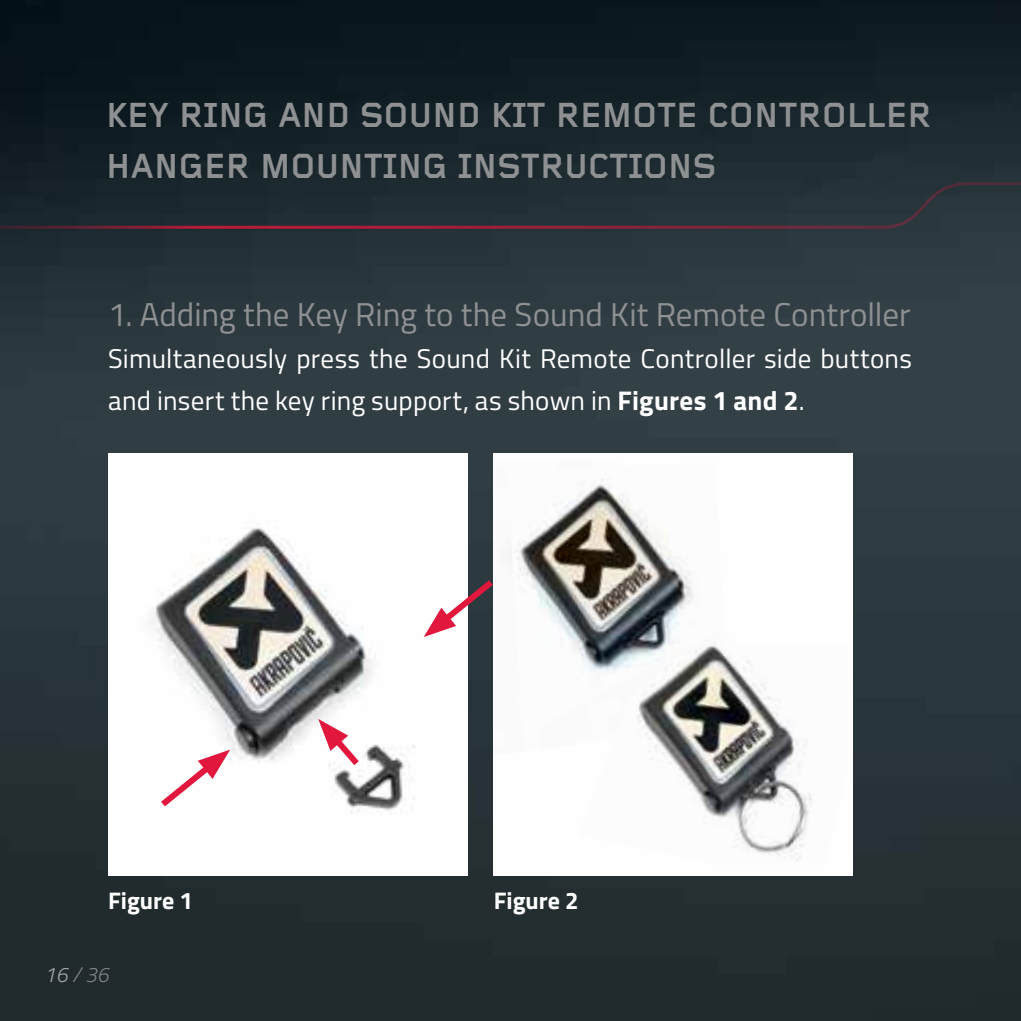
<style>
.page{position:relative;width:1021px;height:1021px;background:#fff}
.page>*{position:absolute;margin:0;border:0;box-sizing:border-box;transform-origin:0 0}
.t1{font:700 36px/51px "Foundry Gridnik";letter-spacing:-.01em;color:#8e9092;scale:.95 1}
.t2{font:33px "Titillium Web";color:#8e9092}
.t3{font:27px/42px "Titillium Web";letter-spacing:.01em;color:#fff}
.t4{font:700 24px "Titillium Web";color:#fff}
.t5{font:italic 300 21px "Titillium Web";color:#808285}
.s1{font-weight:700}
.s2{color:#a7a9ac}
</style>
<div class="page">
<img style="left:0;top:0;width:1020px;height:1020px">
<div style="left:108px;top:453px;width:359px;height:422px;background:#fff"></div>
<div style="left:493px;top:453px;width:359px;height:422px;background:#fefefe"></div>
<svg style="left:0;top:180px;width:1020px;height:50px;background:#272d34"></svg>
<img style="left:649px;top:655px;width:163px;height:206px">
<img style="left:510px;top:479px;width:214px;height:257px">
<img style="left:150px;top:523px;width:265px;height:289px">
<svg style="left:154px;top:749px;width:76px;height:63px"></svg>
<svg style="left:423px;top:574px;width:70px;height:63px"></svg>
<svg style="left:318px;top:719px;width:47px;height:52px"></svg>
<h1 class="t1" style="left:106px;top:91px;width:870px">KEY RING AND SOUND KIT REMOTE CONTROLLER<br>HANGER MOUNTING INSTRUCTIONS</h1>
<p class="t2" style="left:108px;top:290px;width:804px">1. Adding the Key Ring to the Sound Kit Remote Controller</p>
<p class="t3" style="left:108px;top:336px;width:805px">Simultaneously press the Sound Kit Remote Controller side buttons and insert the key ring support, as shown in <span class="s1">Figures 1 and 2</span>.</p>
<p class="t4" style="left:108px;top:881px;width:86px">Figure 1</p>
<p class="t4" style="left:493px;top:881px;width:86px">Figure 2</p>
<p class="t5" style="left:44px;top:959px;width:66px"><span class="s2">16</span> / 36</p>
</div>
